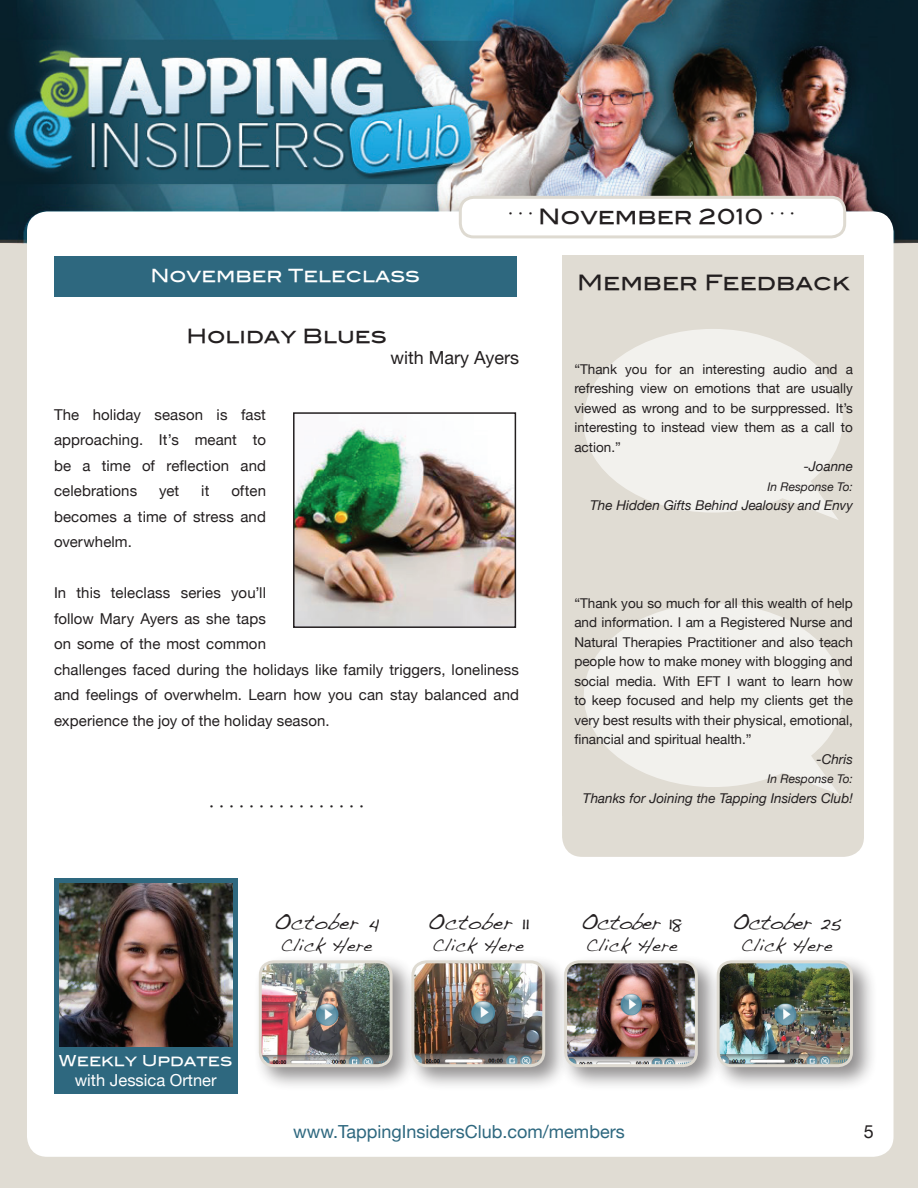
<style>
.page{position:relative;width:918px;height:1188px;background:#fff}
.page>*{position:absolute;margin:0;border:0;box-sizing:border-box;transform-origin:0 0}
.t1{font:21px "Blair Md ITCTT Medium";color:#231f20}
.t2{font:21px "Handwriting Dakota";letter-spacing:-.04em;color:#231f20}
.t3{font:21px "Handwriting Dakota";color:#231f20}
.t4{font:19.5px "Blair Md ITCTT Medium";color:#231f20}
.t5{font:18px "Handwriting Dakota";color:#231f20}
.t6{font:18px "Helvetica Neue";color:#2e687f}
.t7{font:18px "Helvetica Neue";color:#231f20}
.t8{font:18px "Blair Md ITCTT Medium";color:#fff}
.t9{font:16.5px "Helvetica Neue";color:#fff}
.t10{font:15px/25.5px "Helvetica Neue";letter-spacing:.005em;color:#231f20;text-align:justify}
.t11{font:15px "Blair Md ITCTT Medium";color:#fff}
.t12{font:13.5px/19.5px "Helvetica Neue";color:#231f20;text-align:justify}
.t13{font:italic 13.5px "Helvetica Neue";color:#231f20}
.t14{font:italic 12px "Helvetica Neue";color:#231f20}
</style>
<div class="page">
<div style="left:0;top:217px;width:918px;height:971px;background:#e0dcd3"></div>
<img style="left:0;top:0;width:918px;height:243px">
<div style="left:27px;top:212px;width:867px;height:945px;background:#fff;border-radius:20px"></div>
<div style="left:460px;top:197px;width:385px;height:40px;background:#fff;border-radius:14px"></div>
<div style="left:459px;top:196px;width:387px;height:42px;border:3px solid #dedad1;border-radius:14px"></div>
<div style="left:54px;top:256px;width:462px;height:40px;background:#2e687f"></div>
<div style="left:562px;top:776px;width:302px;height:81px;background:#e0dcd3;border-radius:20px"></div>
<div style="left:562px;top:255px;width:302px;height:561px;background:#e0dcd3"></div>
<div style="left:54px;top:878px;width:183px;height:216px;background:#2e687f"></div>
<img style="left:59px;top:884px;width:173px;height:163px">
<div style="left:253px;top:954px;width:164px;height:137px;background:#231f20;opacity:.5"></div>
<img style="left:260px;top:962px;width:131px;height:104px">
<div style="left:259px;top:960px;width:134px;height:107px;border:3px solid #dedad1;border-radius:13px"></div>
<div style="left:405px;top:954px;width:164px;height:137px;background:#231f20;opacity:.5"></div>
<img style="left:413px;top:962px;width:131px;height:104px">
<div style="left:411px;top:960px;width:134px;height:107px;border:3px solid #dedad1;border-radius:13px"></div>
<div style="left:558px;top:954px;width:164px;height:137px;background:#231f20;opacity:.5"></div>
<img style="left:566px;top:962px;width:130px;height:104px">
<div style="left:564px;top:960px;width:134px;height:107px;border:3px solid #dedad1;border-radius:13px"></div>
<div style="left:711px;top:954px;width:166px;height:137px;background:#231f20;opacity:.5"></div>
<img style="left:718px;top:962px;width:133px;height:104px">
<div style="left:717px;top:960px;width:136px;height:107px;border:3px solid #dedad1;border-radius:13px"></div>
<svg style="left:584px;top:603px;width:259px;height:191px;fill:#f2f1ed"></svg>
<svg style="left:583px;top:329px;width:260px;height:191px;fill:#f2f1ed"></svg>
<img style="left:296px;top:427px;width:217px;height:198px">
<div style="left:293px;top:412px;width:223px;height:216px;border:2px solid #231f20"></div>
<h3 class="t8" style="left:150px;top:261px;width:271px">November Teleclass</h3>
<h2 class="t4" style="left:186px;top:320px;width:202px">Holiday Blues</h2>
<h1 class="t1" style="left:508px;top:199px;width:288px"><sup>·</sup> <sup>·</sup> <sup>·</sup> November 2010 <sup>·</sup> <sup>·</sup> <sup>·</sup></h1>
<h1 class="t1" style="left:577px;top:266px;width:274px">Member Feedback</h1>
<h3 class="t7" style="left:390px;top:347px;width:130px">with Mary Ayers</h3>
<p class="t10" style="left:54px;top:402px;width:214px">The holiday season is fast approaching. It’s meant to be a time of reflection and celebrations</p>
<p class="t10" style="left:54px;top:478px;width:214px;text-indent:177px">often becomes a time of stress and overwhelm.</p>
<p class="t10" style="left:54px;top:580px;width:467px;text-align:left">In this teleclass series you’ll<br>follow Mary Ayers as she taps<br>on some of the most common<br>challenges faced during the holidays like family triggers, loneliness and feelings of overwhelm. Learn how you can stay balanced and experience the joy of the holiday season.</p>
<p class="t10" style="left:159px;top:478px;width:22px">yet</p>
<p class="t10" style="left:201px;top:478px;width:10px">it</p>
<h3 class="t7" style="left:209px;top:795px;width:157px">· · · · · · · · · · · · · · · ·</h3>
<p class="t11" style="left:59px;top:1048px;width:175px">Weekly Updates</p>
<p class="t9" style="left:75px;top:1070px;width:143px">with Jessica Ortner</p>
<h1 class="t3" style="left:274px;top:910px;width:106px">October 4</h1>
<h3 class="t5" style="left:281px;top:934px;width:94px">Click Here</h3>
<h1 class="t3" style="left:428px;top:910px;width:102px">October 11</h1>
<h3 class="t5" style="left:432px;top:934px;width:94px">Click Here</h3>
<p class="t12" style="left:574px;top:359px;width:280px">“Thank you for an interesting audio and a refreshing view on emotions that are usually viewed as wrong and to be surppressed. It’s interesting to instead view them as a call to action.”</p>
<p class="t13" style="left:804px;top:458px;width:51px">-Joanne</p>
<p class="t14" style="left:767px;top:479px;width:87px">In Response To:</p>
<p class="t13" style="left:590px;top:498px;width:264px">The Hidden Gifts Behind Jealousy and Envy</p>
<p class="t12" style="left:574px;top:593px;width:280px">“Thank you so much for all this wealth of help and information. I am a Registered Nurse and Natural Therapies Practitioner and also teach people how to make money with blogging and social media. With EFT I want to learn how to keep focused and help my clients get the very best results with their physical, emotional, financial and spiritual health.”</p>
<p class="t13" style="left:816px;top:751px;width:38px">-Chris</p>
<p class="t14" style="left:767px;top:772px;width:87px">In Response To:</p>
<p class="t13" style="left:583px;top:790px;width:272px">Thanks for Joining the Tapping Insiders Club!</p>
<h1 class="t2" style="left:581px;top:910px;width:103px">October 18</h1>
<h3 class="t5" style="left:586px;top:934px;width:94px">Click Here</h3>
<h1 class="t2" style="left:732px;top:910px;width:111px">October 25</h1>
<h3 class="t5" style="left:741px;top:934px;width:94px">Click Here</h3>
<h3 class="t6" style="left:293px;top:1120px;width:333px">www.TappingInsidersClub.com/members</h3>
<h3 class="t7" style="left:864px;top:1120px;width:12px">5</h3>
</div>
